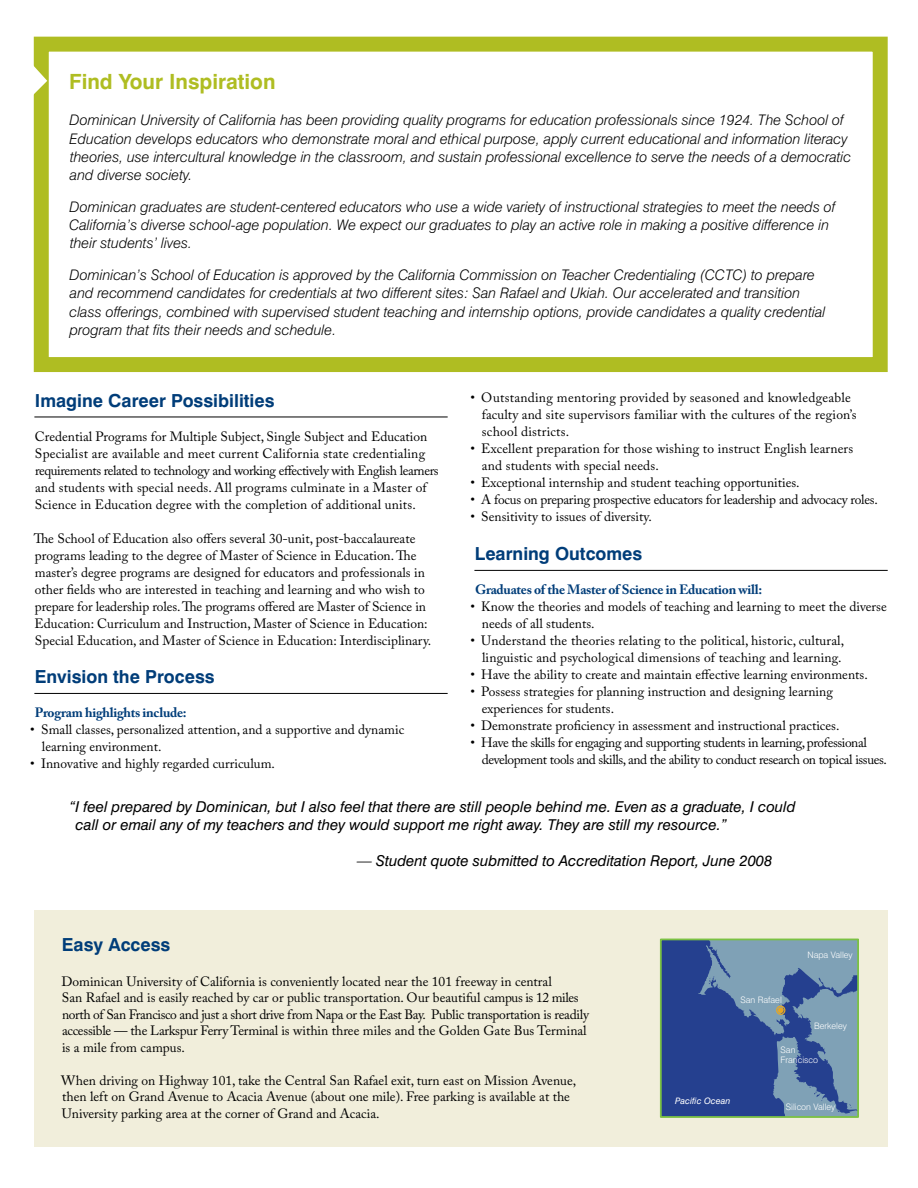
<style>
.page{position:relative;width:918px;height:1188px;background:#fff}
.page>*{position:absolute;margin:0;border:0;box-sizing:border-box;transform-origin:0 0}
.t1{font:700 21px "Swiss 721 BT";color:#afbd22}
.t2{font:700 18px "Swiss 721 BT";color:#003d79}
.t3{font:italic 15px/18px "Swiss 721 BT";color:#000}
.t4{font:italic 300 14.55px/18.3px "Swiss 721 BT";color:#000}
.t5{font:13.5px/17px "Adobe Caslon Pro";color:#000}
.t6{font:13.5px/17px "Adobe Caslon Pro";letter-spacing:-.03em;color:#000}
.t7{font:13.5px/17px "Adobe Caslon Pro";letter-spacing:.02em;color:#000}
.t8{font:700 13.5px "Adobe Caslon Pro";letter-spacing:-.02em;color:#003d79}
.t9{font:13.5px "Adobe Caslon Pro";letter-spacing:-.02em;color:#000}
.t10{font:300 8.85px/10.6px "Swiss 721 BT";color:#fff}
.t11{font:italic 8.85px "Swiss 721 BT";color:#fff}
</style>
<div class="page">
<div style="left:34px;top:910px;width:854px;height:236px;background:#f1eedb"></div>
<svg style="left:663px;top:942px;width:193px;height:173px;background:#4c6a9f"></svg>
<div style="left:660px;top:939px;width:199px;height:179px;border:2px solid #7bc143"></div>
<div style="left:34px;top:37px;width:854px;height:335px;border:15px solid #afbd22"></div>
<svg style="left:33px;top:64px;width:14px;height:32px"></svg>
<hr style="left:34px;top:693px;width:414px;height:1px;background:#000">
<hr style="left:34px;top:417px;width:414px;height:1px;background:#000">
<hr style="left:474px;top:570px;width:414px;height:1px;background:#000">
<p class="t1" style="left:69px;top:68px;width:208px">Find Your Inspiration</p>
<p class="t4" style="left:70px;top:111px;width:783px">Dominican University of California has been providing quality programs for education professionals since 1924. The School of Education develops educators who demonstrate moral and ethical purpose, apply current educational and information literacy theories, use intercultural knowledge in the classroom, and sustain professional excellence to serve the needs of a democratic and diverse society.</p>
<p class="t4" style="left:69px;top:197px;width:768px">Dominican graduates are student-centered educators who use a wide variety of instructional strategies to meet the needs of<br>California’s diverse school-age population. We expect our graduates to play an active role in making a positive difference in their students’ lives.</p>
<p class="t4" style="left:70px;top:266px;width:757px">Dominican’s School of Education is approved by the California Commission on Teacher Credentialing (CCTC) to prepare and recommend candidates for credentials at two different sites: San Rafael and Ukiah. Our accelerated and transition class offerings, combined with supervised student teaching and internship options, provide candidates a quality credential program that fits their needs and schedule.</p>
<p class="t2" style="left:35px;top:389px;width:241px">Imagine Career Possibilities</p>
<p class="t5" style="left:35px;top:428px;width:405px">Credential Programs for Multiple Subject, Single Subject and Education Specialist are available and meet current California state credentialing requirements related to technology and working effectively with English learners and students with special needs. All programs culminate in a Master of Science in Education degree with the completion of additional units.</p>
<p class="t5" style="left:34px;top:529px;width:399px">The School of Education also offers several 30-unit, post-baccalaureate programs leading to the degree of Master of Science in Education. The master’s degree programs are designed for educators and professionals in other fields who are interested in teaching and learning and who wish to prepare for leadership roles. The programs offered are Master of Science in Education: Curriculum and Instruction, Master of Science in Education:<br>Special Education, and Master of Science in Education: Interdisciplinary.</p>
<p class="t2" style="left:35px;top:666px;width:181px">Envision the Process</p>
<p class="t8" style="left:35px;top:705px;width:153px">Program highlights include:</p>
<p class="t5" style="left:42px;top:721px;width:364px;text-indent:-12px">• Small classes, personalized attention, and a supportive and dynamic learning environment.</p>
<p class="t5" style="left:30px;top:755px;width:246px">• Innovative and highly regarded curriculum.</p>
<p class="t7" style="left:482px;top:389px;width:376px;text-indent:-12px">• Outstanding mentoring provided by seasoned and knowledgeable faculty and site supervisors familiar with the cultures of the region’s school districts.</p>
<p class="t5" style="left:482px;top:440px;width:373px;text-indent:-12px">• Excellent preparation for those wishing to instruct English learners and students with special needs.</p>
<p class="t5" style="left:470px;top:474px;width:331px">• Exceptional internship and student teaching opportunities.</p>
<p class="t9" style="left:470px;top:492px;width:409px">• A focus on preparing prospective educators for leadership and advocacy roles.</p>
<p class="t5" style="left:470px;top:508px;width:183px">• Sensitivity to issues of diversity.</p>
<p class="t2" style="left:475px;top:542px;width:169px">Learning Outcomes</p>
<p class="t8" style="left:475px;top:581px;width:289px">Graduates of the Master of Science in Education will:</p>
<p class="t5" style="left:482px;top:598px;width:406px;text-indent:-12px">• Know the theories and models of teaching and learning to meet the diverse needs of all students.</p>
<p class="t5" style="left:470px;top:632px;width:375px;text-align:right">• Understand the theories relating to the political, historic, cultural, linguistic and psychological dimensions of teaching and learning.</p>
<p class="t5" style="left:470px;top:666px;width:399px">• Have the ability to create and maintain effective learning environments.</p>
<p class="t5" style="left:482px;top:683px;width:353px;text-indent:-11px">• Possess strategies for planning instruction and designing learning experiences for students.</p>
<p class="t5" style="left:470px;top:717px;width:371px">• Demonstrate proficiency in assessment and instructional practices.</p>
<p class="t6" style="left:482px;top:734px;width:407px;text-indent:-11px">• Have the skills for engaging and supporting students in learning,professional development tools and skills, and the ability to conduct research on topical issues.</p>
<p class="t3" style="left:76px;top:797px;width:721px;text-indent:-6px">“I feel prepared by Dominican, but I also feel that there are still people behind me. Even as a graduate, I could call or email any of my teachers and they would support me right away. They are still my resource.”</p>
<p class="t3" style="left:357px;top:851px;width:417px">— Student quote submitted to Accreditation Report, June 2008</p>
<p class="t2" style="left:62px;top:934px;width:110px">Easy Access</p>
<p class="t5" style="left:62px;top:973px;width:529px;line-height:16.5px">Dominican University of California is conveniently located near the 101 freeway in central<br>San Rafael and is easily reached by car or public transportation. Our beautiful campus is 12 miles north of San Francisco and just a short drive from Napa or the East Bay. Public transportation is readily accessible — the Larkspur Ferry Terminal is within three miles and the Golden Gate Bus Terminal is a mile from campus.</p>
<p class="t5" style="left:61px;top:1072px;width:516px;line-height:16.5px">When driving on Highway 101, take the Central San Rafael exit, turn east on Mission Avenue, then left on Grand Avenue to Acacia Avenue (about one mile). Free parking is available at the<br>University parking area at the corner of Grand and Acacia.</p>
<p class="t10" style="left:807px;top:949px;width:47px">Napa Valley</p>
<p class="t10" style="left:740px;top:994px;width:43px">San Rafael</p>
<p class="t10" style="left:814px;top:1020px;width:34px">Berkeley</p>
<p class="t10" style="left:781px;top:1044px;width:39px">San<br>Francisco</p>
<p class="t11" style="left:675px;top:1096px;width:57px">Pacific Ocean</p>
<p class="t10" style="left:786px;top:1101px;width:51px">Silicon Valley</p>
</div>
